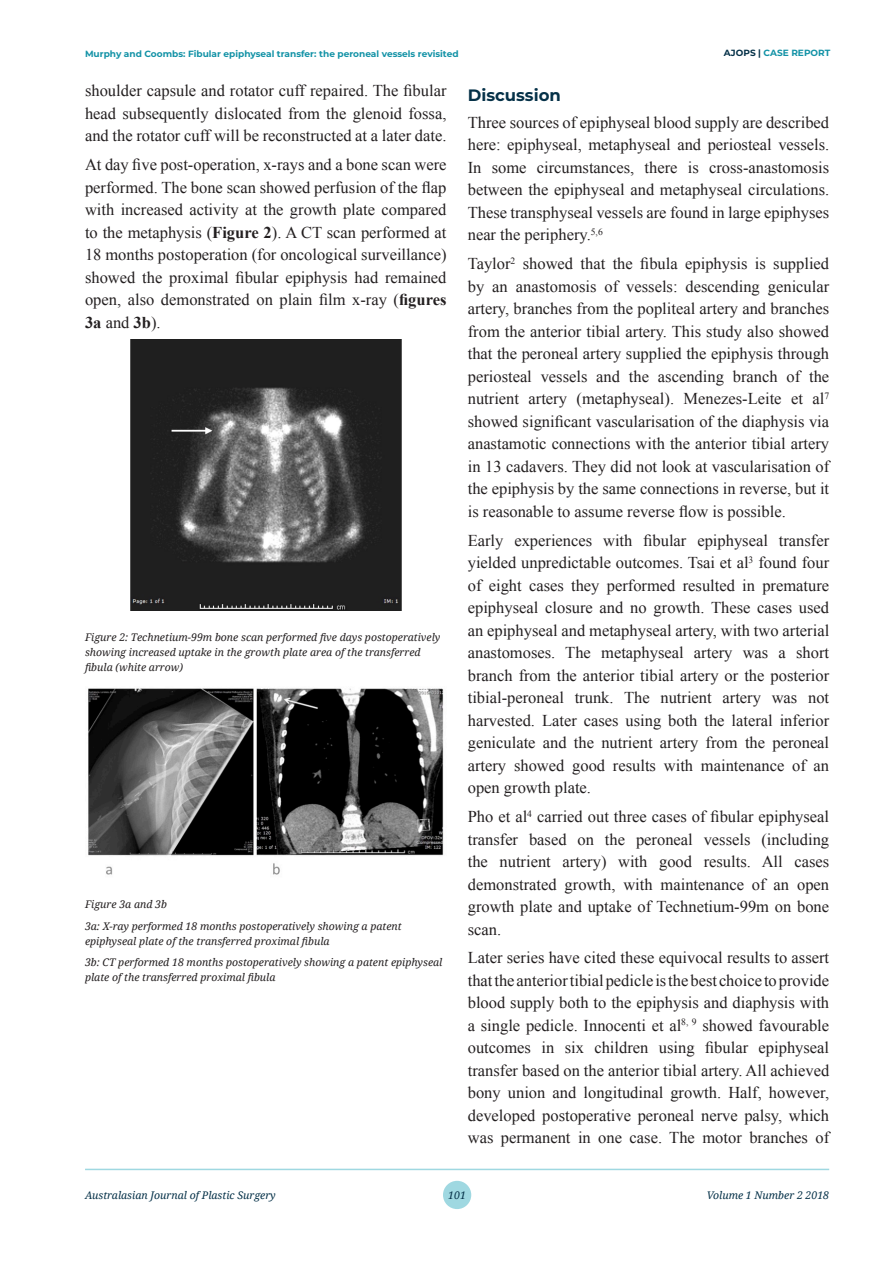
<style>
.page{position:relative;width:893px;height:1263px;background:#fff}
.page>*{position:absolute;margin:0;border:0;box-sizing:border-box;transform-origin:0 0}
.AJOPStext{font:16.5px/22.5px "Times New Roman";color:#231f20;text-align:justify}
.AJOPSheading1{font:700 16.5px "Montserrat";color:#053148}
.AJOPScaptions{font:italic 10.5px/15px "Noto Serif";color:#231f20}
.t1{font:italic 10.5px "Noto Serif";color:#053148}
.AJOPSheader-left{font:700 9px "Montserrat";color:#1292a6}
.s1{color:#053148}
.s2{font-weight:700}
</style>
<div class="page">
<div style="left:443px;top:1181px;width:28px;height:28px;background:#9fd8e1;border-radius:50%"></div>
<hr style="left:85px;top:1169px;width:744px;height:1px;background:#9fd8e1">
<img style="left:130px;top:339px;width:272px;height:271px">
<img style="left:88px;top:688px;width:356px;height:187px">
<p class="AJOPSheader-left" style="left:85px;top:47px;width:375px">Murphy and Coombs: Fibular epiphyseal transfer: the peroneal vessels revisited</p>
<p class="AJOPSheader-left" style="left:724px;top:46px;width:108px"><span class="s1">AJOPS |</span> CASE REPORT</p>
<p class="AJOPStext" style="left:85px;top:79px;width:363px">shoulder capsule and rotator cuff repaired. The fibular head subsequently dislocated from the glenoid fossa, and the rotator cuff will be reconstructed at a later date.</p>
<p class="AJOPStext" style="left:85px;top:153px;width:363px">At day five post-operation, x-rays and a bone scan were performed. The bone scan showed perfusion of the flap with increased activity at the growth plate compared to the metaphysis (<span class="s2">Figure 2</span>). A CT scan performed at 18 months postoperation (for oncological surveillance) showed the proximal fibular epiphysis had remained open, also demonstrated on plain film x-ray (<span class="s2">figures 3a</span> and <span class="s2">3b</span>).</p>
<p class="AJOPScaptions" style="left:85px;top:629px;width:357px">Figure 2: Technetium-99m bone scan performed five days postoperatively showing increased uptake in the growth plate area of the transferred fibula (white arrow)</p>
<p class="AJOPScaptions" style="left:85px;top:897px;width:83px">Figure 3a and 3b</p>
<p class="AJOPScaptions" style="left:85px;top:918px;width:318px">3a: X-ray performed 18 months postoperatively showing a patent epiphyseal plate of the transferred proximal fibula</p>
<p class="AJOPScaptions" style="left:85px;top:954px;width:359px">3b: CT performed 18 months postoperatively showing a patent epiphyseal plate of the transferred proximal fibula</p>
<p class="AJOPSheading1" style="left:468px;top:83px;width:95px">Discussion</p>
<p class="AJOPStext" style="left:468px;top:111px;width:363px">Three sources of epiphyseal blood supply are described here: epiphyseal, metaphyseal and periosteal vessels.<br>In some circumstances, there is cross-anastomosis between the epiphyseal and metaphyseal circulations.<br>These transphyseal vessels are found in large epiphyses near the periphery.<sup>5,6</sup></p>
<p class="AJOPStext" style="left:468px;top:252px;width:363px">Taylor<sup>2</sup> showed that the fibula epiphysis is supplied by an anastomosis of vessels: descending genicular artery, branches from the popliteal artery and branches from the anterior tibial artery. This study also showed that the peroneal artery supplied the epiphysis through periosteal vessels and the ascending branch of the nutrient artery (metaphyseal). Menezes-Leite et al<sup>7 </sup>showed significant vascularisation of the diaphysis via anastamotic connections with the anterior tibial artery in 13 cadavers. They did not look at vascularisation of the epiphysis by the same connections in reverse, but it is reasonable to assume reverse flow is possible.</p>
<p class="AJOPStext" style="left:468px;top:528px;width:363px">Early experiences with fibular epiphyseal transfer yielded unpredictable outcomes. Tsai et al<sup>3</sup> found four of eight cases they performed resulted in premature epiphyseal closure and no growth. These cases used an epiphyseal and metaphyseal artery, with two arterial anastomoses. The metaphyseal artery was a short branch from the anterior tibial artery or the posterior tibial-peroneal trunk. The nutrient artery was not harvested. Later cases using both the lateral inferior geniculate and the nutrient artery from the peroneal artery showed good results with maintenance of an open growth plate.</p>
<p class="AJOPStext" style="left:468px;top:805px;width:363px">Pho et al<sup>4</sup> carried out three cases of fibular epiphyseal transfer based on the peroneal vessels (including the nutrient artery) with good results. All cases demonstrated growth, with maintenance of an open growth plate and uptake of Technetium-99m on bone scan.</p>
<p class="AJOPStext" style="left:468px;top:946px;width:363px">Later series have cited these equivocal results to assert that the anterior tibial pedicle is the best choice to provide blood supply both to the epiphysis and diaphysis with a single pedicle. Innocenti et al<sup>8,</sup> <sup>9</sup> showed favourable outcomes in six children using fibular epiphyseal transfer based on the anterior tibial artery. All achieved bony union and longitudinal growth. Half, however, developed postoperative peroneal nerve palsy, which was permanent in one case. The motor branches of</p>
<p class="t1" style="left:85px;top:1187px;width:192px">Australasian Journal of Plastic Surgery</p>
<p class="t1" style="left:448px;top:1188px;width:19px">101</p>
<p class="t1" style="left:707px;top:1187px;width:124px">Volume 1 Number 2 2018</p>
</div>
